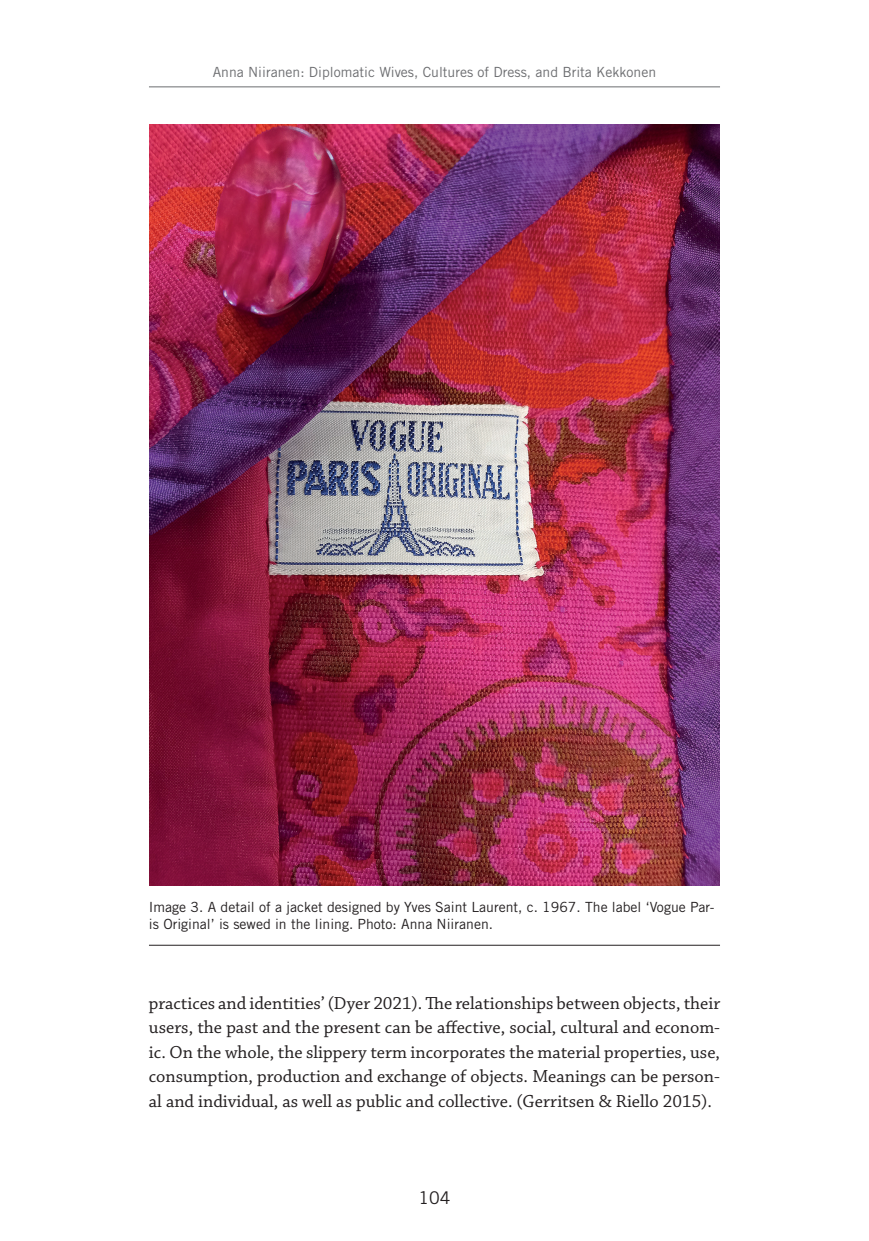
<style>
.page{position:relative;width:869px;height:1241px;background:#fff}
.page>*{position:absolute;margin:0;border:0;box-sizing:border-box;transform-origin:0 0}
.t1{font:18.38px/24.5px "Chaparral Pro";color:#231f20;text-align:justify}
.t2{font:17.5px "Trade Gothic LT Std";color:#231f20}
.t3{font:14px/16.8px "Trade Gothic LT Std";color:#231f20}
.t4{font:14px "Trade Gothic LT Std";color:#6c6d70}
</style>
<div class="page">
<hr style="left:149px;top:86px;width:570px;height:1px;background:#6c6d70">
<hr style="left:149px;top:944px;width:570px;height:1px;background:#231f20">
<img style="left:149px;top:124px;width:570px;height:761px">
<p class="t4" style="left:213px;top:64px;width:445px">Anna Niiranen: Diplomatic Wives, Cultures of Dress, and Brita Kekkonen</p>
<p class="t3" style="left:149px;top:898px;width:566px">Image 3. A detail of a jacket designed by Yves Saint Laurent, c. 1967. The label ‘Vogue Par&shy;is Original’ is sewed in the lining. Photo: Anna Niiranen.</p>
<p class="t1" style="left:149px;top:991px;width:572px">practices and identities’ (Dyer 2021). The relationships between objects, their users, the past and the present can be affective, social, cultural and econom&shy;ic. On the whole, the slippery term incorporates the material properties, use, consumption, production and exchange of objects. Meanings can be person&shy;al and individual, as well as public and collective. (Gerritsen &amp; Riello 2015).</p>
<p class="t2" style="left:418px;top:1186px;width:34px">104</p>
</div>
